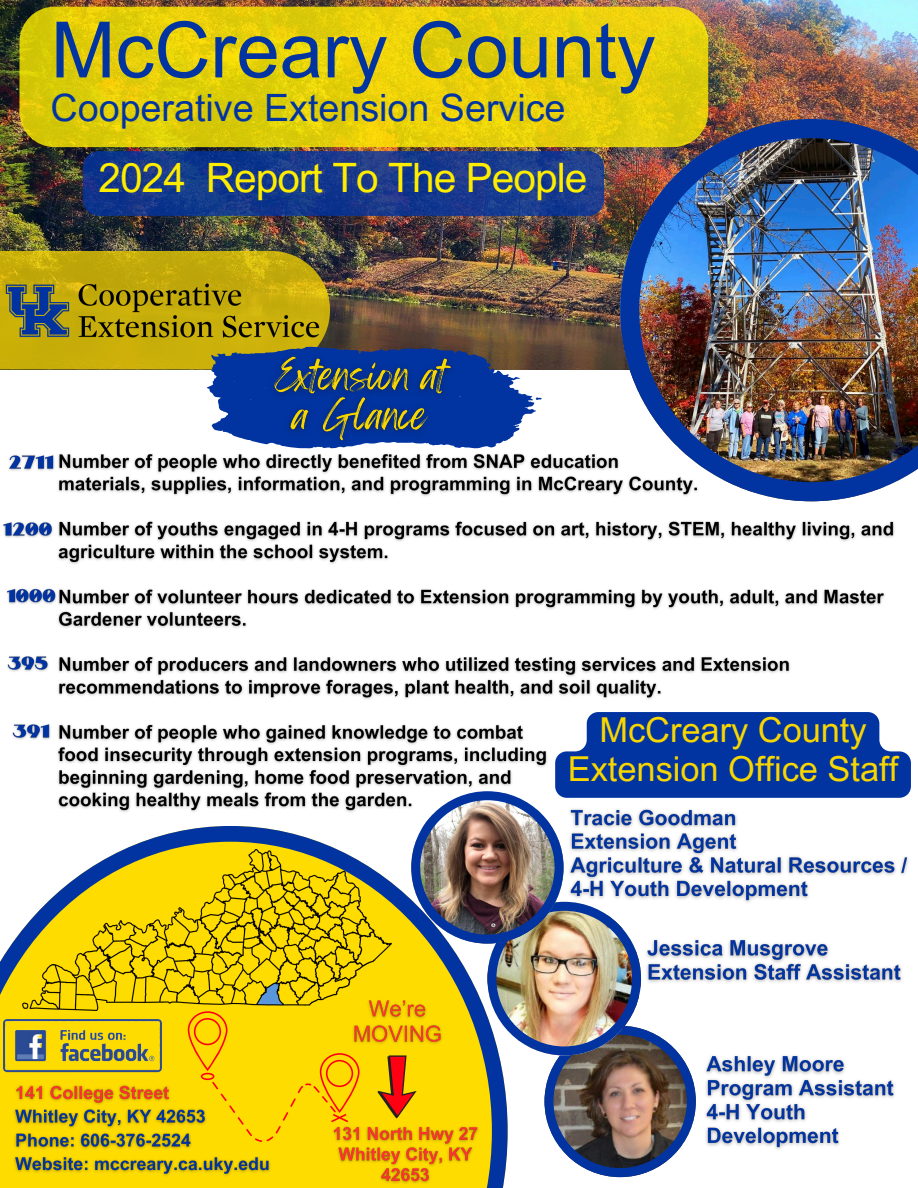
<style>
.page{position:relative;width:918px;height:1188px;background:#fff}
.page>*{position:absolute;margin:0;border:0;box-sizing:border-box;transform-origin:0 0}
.t1{font:77.7px "Arial MT Pro";color:#0234a1}
.t2{font:40.5px "Arial MT Pro";letter-spacing:-.02em;color:#ffed00}
.t3{font:37.65px "Arial MT Pro";color:#0234a1}
.t4{font:34.35px/39.3px "Arial MT Pro";color:#f8d600;text-align:center}
</style>
<div class="page">
<img style="left:0;top:0;width:918px;height:370px">
<img style="left:620px;top:119px;width:298px;height:361px">
<svg style="left:0;top:826px;width:505px;height:362px"></svg>
<img style="left:22px;top:850px;width:355px;height:160px">
<img style="left:9px;top:1079px;width:267px;height:103px">
<img style="left:325px;top:1121px;width:160px;height:67px">
<svg style="left:188px;top:1011px;width:172px;height:131px;background:#fdcf01"></svg>
<img style="left:0;top:1011px;width:165px;height:63px">
<img style="left:0;top:243px;width:342px;height:8px">
<img style="left:0;top:251px;width:543px;height:198px">
<img style="left:377px;top:751px;width:534px;height:426px">
<img style="left:347px;top:995px;width:100px;height:55px">
<svg style="left:19px;top:7px;width:689px;height:140px;background:#e2cd0a"></svg>
<svg style="left:83px;top:151px;width:521px;height:65px;background:#17398b"></svg>
<img style="left:640px;top:933px;width:268px;height:56px">
<img style="left:563px;top:802px;width:348px;height:107px">
<img style="left:699px;top:1048px;width:202px;height:107px">
<img style="left:261px;top:346px;width:204px;height:103px">
<img style="left:57px;top:449px;width:842px;height:367px">
<img style="left:3px;top:447px;width:56px;height:27px">
<img style="left:3px;top:522px;width:50px;height:16px">
<img style="left:6px;top:582px;width:56px;height:28px">
<img style="left:7px;top:656px;width:42px;height:16px">
<img style="left:12px;top:724px;width:39px;height:16px">
<p class="t1" style="left:51px;top:21px;width:606px">McCreary County</p>
<p class="t3" style="left:51px;top:94px;width:516px">Cooperative Extension Service</p>
<h2 class="t2" style="left:99px;top:162px;width:89px">2024</h2>
<p class="t2" style="left:206px;top:162px;width:383px">Report To The People</p>
<p class="t4" style="left:568px;top:715px;width:332px">McCreary County<br>Extension Office Staff</p>
</div>
